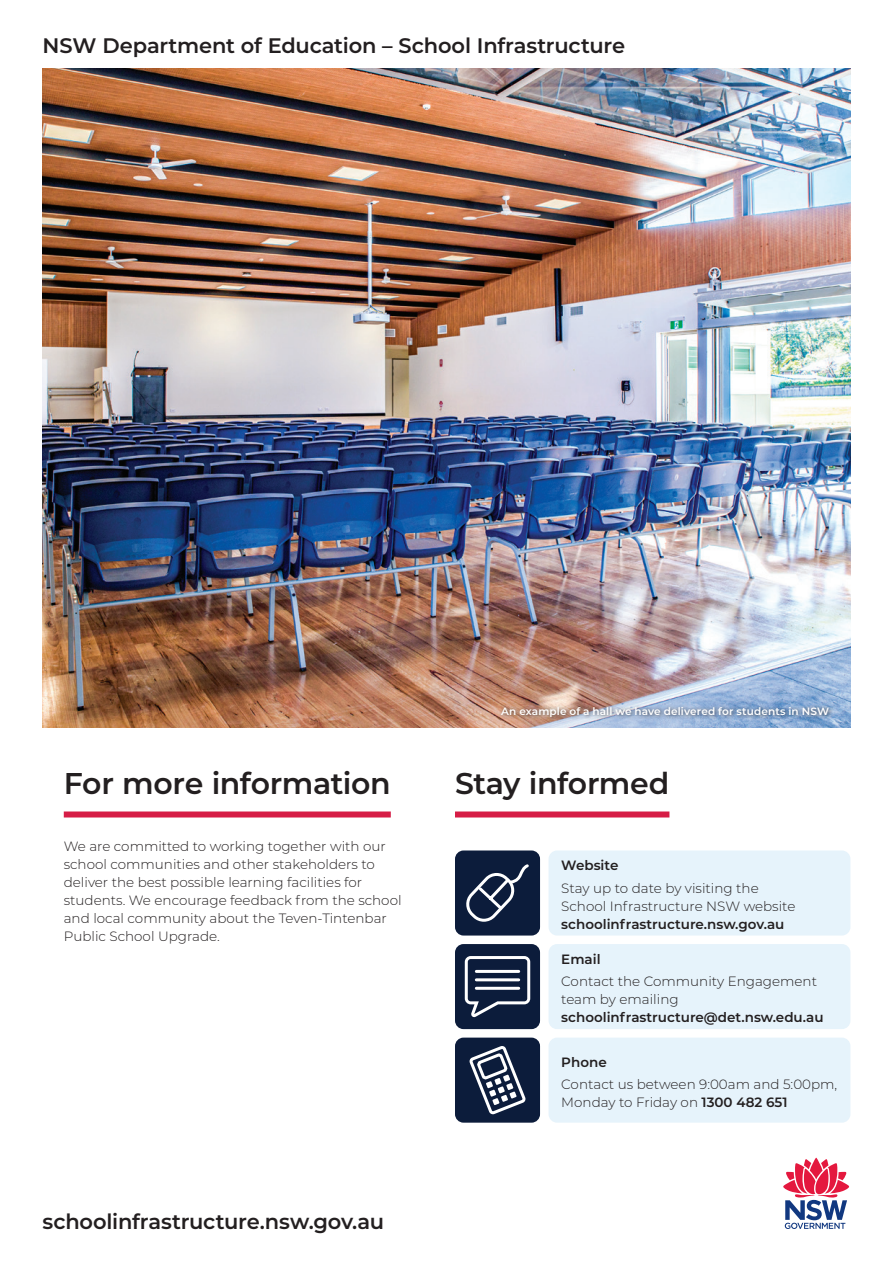
<style>
.page{position:relative;width:893px;height:1263px;background:#fff}
.page>*{position:absolute;margin:0;border:0;box-sizing:border-box;transform-origin:0 0}
.t1{font:600 30px "Montserrat";letter-spacing:-.015em;color:#231f20}
.t2{font:600 21px "Montserrat";letter-spacing:-.01em;color:#231f20}
.t3{font:300 13.5px/18px "Montserrat";color:#231f20}
.t4{font:600 13.5px "Montserrat";color:#231f20}
.t5{font:600 10.5px "Montserrat";letter-spacing:.015em;color:#fff}
.s1{font-weight:600}
</style>
<div class="page">
<svg style="left:783px;top:1157px;width:67px;height:72px"></svg>
<img style="left:43px;top:68px;width:807px;height:659px">
<div style="left:64px;top:811px;width:327px;height:6px;background:#d61d46"></div>
<div style="left:455px;top:811px;width:214px;height:6px;background:#d61d46"></div>
<div style="left:498px;top:703px;width:336px;height:19px;background:#231f20;opacity:.75"></div>
<div style="left:455px;top:850px;width:85px;height:85px;background:#0c1c3b;border-radius:9px"></div>
<svg style="left:466px;top:864px;width:63px;height:58px"></svg>
<div style="left:455px;top:944px;width:85px;height:85px;background:#0c1c3b;border-radius:9px"></div>
<svg style="left:465px;top:956px;width:65px;height:61px"></svg>
<hr style="left:476px;top:970px;width:43px;height:3px;background:#fff">
<hr style="left:476px;top:978px;width:43px;height:3px;background:#fff">
<hr style="left:476px;top:987px;width:43px;height:3px;background:#fff">
<div style="left:455px;top:1037px;width:85px;height:86px;background:#0c1c3b;border-radius:9px"></div>
<svg style="left:469px;top:1046px;width:57px;height:69px"></svg>
<div style="left:549px;top:850px;width:301px;height:85px;background:#e6f3fb;border-radius:9px"></div>
<div style="left:549px;top:944px;width:301px;height:85px;background:#e6f3fb;border-radius:9px"></div>
<div style="left:549px;top:1037px;width:301px;height:86px;background:#e6f3fb;border-radius:9px"></div>
<h2 class="t2" style="left:43px;top:31px;width:584px">NSW Department of Education – School Infrastructure</h2>
<h1 class="t1" style="left:64px;top:762px;width:329px">For more information</h1>
<p class="t3" style="left:64px;top:836px;width:339px">We are committed to working together with our school communities and other stakeholders to deliver the best possible learning facilities for students. We encourage feedback from the school and local community about the Teven-Tintenbar Public School Upgrade.</p>
<h2 class="t2" style="left:43px;top:1206px;width:343px">schoolinfrastructure.nsw.gov.au</h2>
<p class="t5" style="left:501px;top:704px;width:330px">An example of a hall we have delivered for students in NSW</p>
<h1 class="t1" style="left:455px;top:762px;width:216px">Stay informed</h1>
<p class="t4" style="left:561px;top:856px;width:59px">Website</p>
<p class="t3" style="left:561px;top:878px;width:236px">Stay up to date by visiting the<br>School Infrastructure NSW website</p>
<p class="t4" style="left:561px;top:914px;width:225px">schoolinfrastructure.nsw.gov.au</p>
<p class="t4" style="left:561px;top:950px;width:41px">Email</p>
<p class="t3" style="left:561px;top:972px;width:257px">Contact the Community Engagement team by emailing</p>
<p class="t4" style="left:561px;top:1008px;width:264px">schoolinfrastructure@det.nsw.edu.au</p>
<p class="t4" style="left:561px;top:1052px;width:47px">Phone</p>
<p class="t3" style="left:561px;top:1074px;width:277px">Contact us between 9:00am and 5:00pm,<br>Monday to Friday on <span class="s1">1300 482 651</span></p>
</div>
